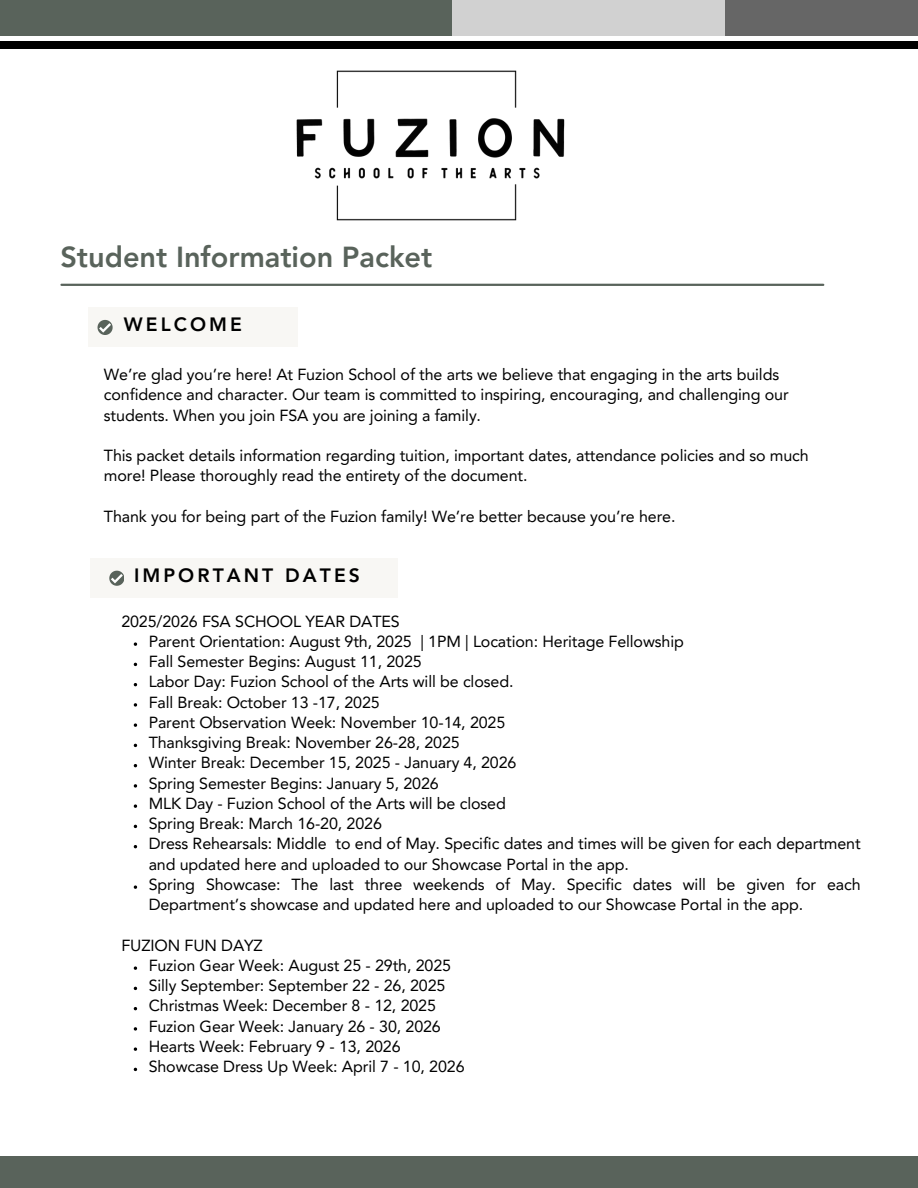
<style>
.page{position:relative;width:918px;height:1188px;background:#fff}
.page>*{position:absolute;margin:0;border:0;box-sizing:border-box;transform-origin:0 0}
.t1{font:800 28.95px "Avenir LT Pro";color:#59635b}
.t2{font:800 19.35px "Avenir LT Pro";letter-spacing:.16em;color:#000}
.t3{font:16.05px/20.2px "Avenir LT Pro";letter-spacing:-.01em;color:#000}
</style>
<div class="page">
<div style="left:0;top:1156px;width:918px;height:32px;background:#59635b"></div>
<div style="left:0;top:42px;width:918px;height:7px;background:#000"></div>
<div style="left:419px;top:0;width:306px;height:36px;background:#d1d1d1"></div>
<div style="left:725px;top:0;width:193px;height:36px;background:#666"></div>
<div style="left:0;top:0;width:452px;height:36px;background:#59635b"></div>
<img style="left:264px;top:41px;width:321px;height:180px">
<hr style="left:61px;top:284px;width:762px;height:2px;background:#59635b">
<div style="left:88px;top:308px;width:210px;height:39px;background:#f8f7f4"></div>
<svg style="left:98px;top:320px;width:14px;height:15px"></svg>
<svg style="left:134px;top:642px;width:3px;height:4px"></svg>
<svg style="left:134px;top:703px;width:3px;height:4px"></svg>
<svg style="left:134px;top:723px;width:3px;height:4px"></svg>
<svg style="left:134px;top:784px;width:3px;height:4px"></svg>
<svg style="left:134px;top:804px;width:3px;height:4px"></svg>
<svg style="left:134px;top:885px;width:3px;height:4px"></svg>
<svg style="left:134px;top:966px;width:3px;height:4px"></svg>
<svg style="left:134px;top:1027px;width:3px;height:4px"></svg>
<svg style="left:134px;top:1047px;width:3px;height:4px"></svg>
<div style="left:91px;top:558px;width:307px;height:40px;background:#f8f7f4"></div>
<svg style="left:109px;top:571px;width:15px;height:14px"></svg>
<h1 class="t1" style="left:60px;top:245px;width:374px">Student Information Packet</h1>
<p class="t2" style="left:124px;top:317px;width:120px">WELCOME</p>
<p class="t3" style="left:104px;top:366px;width:686px">We’re glad you’re here! At Fuzion School of the arts we believe that engaging in the arts builds confidence and character. Our team is committed to inspiring, encouraging, and challenging our students. When you join FSA you are joining a family.</p>
<h2 class="t3" style="left:104px;top:447px;width:706px">This packet details information regarding tuition, important dates, attendance policies and so much more! Please thoroughly read the entirety of the document.</h2>
<p class="t3" style="left:104px;top:508px;width:573px">Thank you for being part of the Fuzion family! We’re better because you’re here.</p>
<p class="t2" style="left:134px;top:568px;width:227px">IMPORTANT DATES</p>
<p class="t3" style="left:121px;top:612px;width:280px">2025/2026 FSA SCHOOL YEAR DATES</p>
<p class="t3" style="left:149px;top:633px;width:537px">Parent Orientation: August 9th, 2025 | 1PM | Location: Heritage Fellowship</p>
<h2 class="t3" style="left:149px;top:653px;width:275px">Fall Semester Begins: August 11, 2025</h2>
<p class="t3" style="left:149px;top:673px;width:366px">Labor Day: Fuzion School of the Arts will be closed.</p>
<h3 class="t3" style="left:149px;top:693px;width:233px">Fall Break: October 13 -17, 2025</h3>
<p class="t3" style="left:149px;top:714px;width:358px">Parent Observation Week: November 10-14, 2025</p>
<p class="t3" style="left:149px;top:734px;width:313px">Thanksgiving Break: November 26-28, 2025</p>
<p class="t3" style="left:149px;top:754px;width:369px">Winter Break: December 15, 2025 - January 4, 2026</p>
<p class="t3" style="left:149px;top:774px;width:292px">Spring Semester Begins: January 5, 2026</p>
<p class="t3" style="left:149px;top:795px;width:359px">MLK Day - Fuzion School of the Arts will be closed</p>
<p class="t3" style="left:149px;top:815px;width:235px">Spring Break: March 16-20, 2026</p>
<p class="t3" style="left:149px;top:835px;width:714px">Dress Rehearsals: Middle to end of May. Specific dates and times will be given for each department and updated here and uploaded to our Showcase Portal in the app.</p>
<p class="t3" style="left:149px;top:876px;width:714px">Spring Showcase: The last three weekends of May. Specific dates will be given for each<br>Department’s showcase and updated here and uploaded to our Showcase Portal in the app.</p>
<p class="t3" style="left:121px;top:936px;width:143px">FUZION FUN DAYZ</p>
<p class="t3" style="left:149px;top:957px;width:304px">Fuzion Gear Week: August 25 - 29th, 2025</p>
<p class="t3" style="left:149px;top:977px;width:298px">Silly September: September 22 - 26, 2025</p>
<p class="t3" style="left:149px;top:997px;width:289px">Christmas Week: December 8 - 12, 2025</p>
<h3 class="t3" style="left:149px;top:1017px;width:294px">Fuzion Gear Week: January 26 - 30, 2026</h3>
<p class="t3" style="left:149px;top:1038px;width:254px">Hearts Week: February 9 - 13, 2026</p>
<p class="t3" style="left:149px;top:1058px;width:317px">Showcase Dress Up Week: April 7 - 10, 2026</p>
</div>
